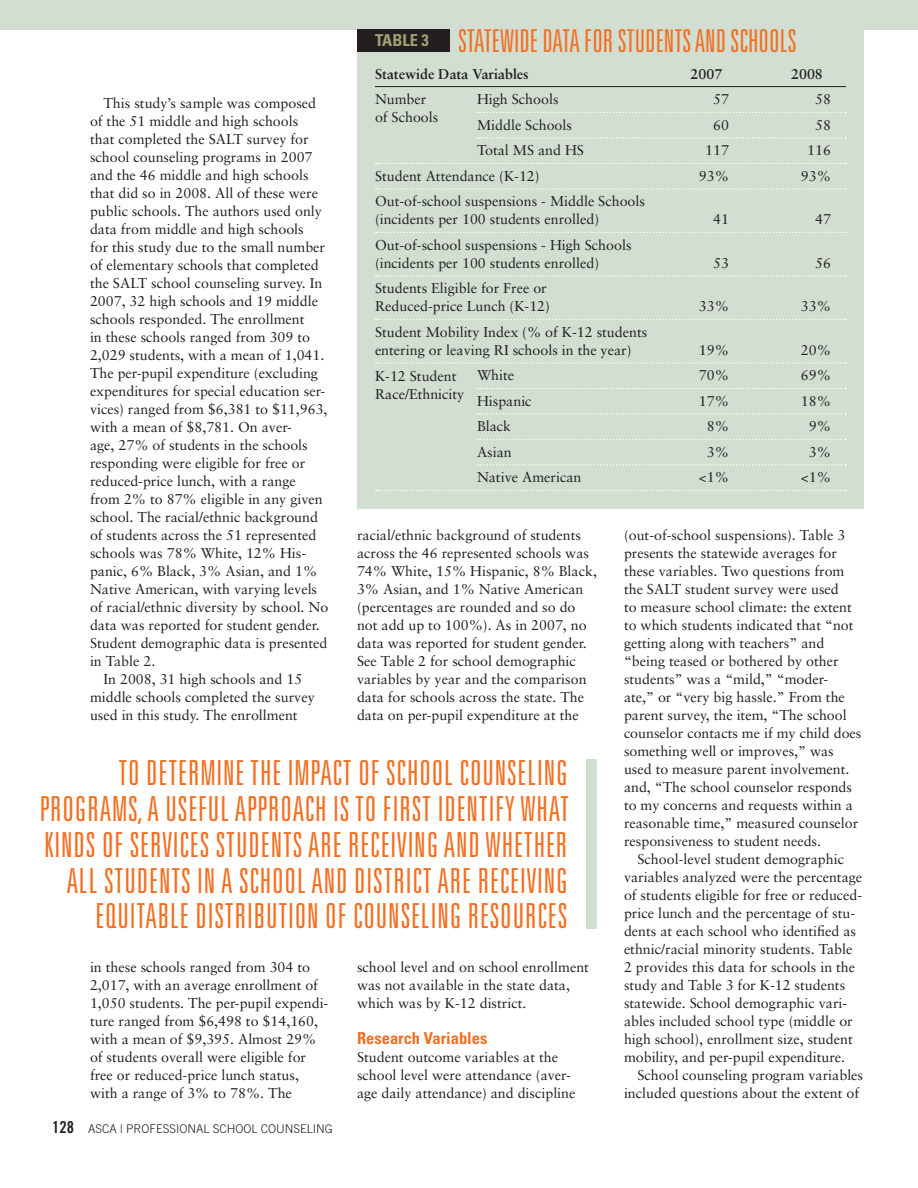
<style>
.page{position:relative;width:918px;height:1188px;background:#fff}
.page>*{position:absolute;margin:0;border:0;box-sizing:border-box;transform-origin:0 0}
.t1{font:300 ultra-condensed 34.5px/36px "Univers";letter-spacing:.025em;color:#f36f21;text-align:right}
.t2{font:300 ultra-condensed 31.5px "Univers";color:#f36f21}
.t3{font:700 condensed 16.5px "Univers";color:#f36f21}
.t4{font:700 condensed 16.5px "Univers";color:#9ea374}
.t5{font:14.25px/18px "Sabon";color:#231f20}
.t6{font:700 14.25px "Sabon";color:#231f20}
.t7{font:300 12px "Trade Gothic";color:#231f20}
.s1{font-family:"Trade Gothic Bold Cond Twenty";font-weight:400;font-size:16.5px}
</style>
<div class="page">
<div style="left:0;top:0;width:918px;height:29px;background:#d1ded1"></div>
<div style="left:357px;top:10px;width:507px;height:499px;background:#d1ded1"></div>
<hr style="left:375px;top:86px;width:471px;height:1px;background:#231f20">
<svg style="left:478px;top:112px;width:368px;height:1px"></svg>
<svg style="left:478px;top:137px;width:368px;height:2px"></svg>
<svg style="left:376px;top:163px;width:470px;height:1px"></svg>
<svg style="left:376px;top:188px;width:470px;height:2px"></svg>
<svg style="left:376px;top:232px;width:470px;height:1px"></svg>
<svg style="left:376px;top:275px;width:470px;height:2px"></svg>
<svg style="left:376px;top:319px;width:470px;height:1px"></svg>
<svg style="left:376px;top:362px;width:470px;height:2px"></svg>
<svg style="left:478px;top:388px;width:368px;height:1px"></svg>
<svg style="left:478px;top:413px;width:368px;height:2px"></svg>
<svg style="left:478px;top:439px;width:368px;height:1px"></svg>
<svg style="left:478px;top:464px;width:368px;height:2px"></svg>
<svg style="left:376px;top:490px;width:470px;height:1px"></svg>
<div style="left:357px;top:29px;width:92px;height:23px;background:#231f20"></div>
<div style="left:587px;top:760px;width:10px;height:169px;background:#d1ded1"></div>
<h2 class="t2" style="left:458px;top:24px;width:340px">STATEWIDE DATA FOR STUDENTS AND SCHOOLS</h2>
<p class="t6" style="left:375px;top:65px;width:155px">Statewide Data Variables</p>
<p class="t6" style="left:691px;top:65px;width:33px">2007</p>
<p class="t6" style="left:791px;top:65px;width:33px">2008</p>
<p class="t5" style="left:477px;top:90px;width:83px">High Schools</p>
<p class="t5" style="left:713px;top:90px;width:17px">57</p>
<p class="t5" style="left:815px;top:90px;width:17px">58</p>
<p class="t5" style="left:477px;top:116px;width:97px">Middle Schools</p>
<p class="t5" style="left:713px;top:116px;width:17px">60</p>
<p class="t5" style="left:815px;top:116px;width:17px">58</p>
<p class="t5" style="left:477px;top:141px;width:109px">Total MS and HS</p>
<p class="t5" style="left:705px;top:141px;width:25px">117</p>
<p class="t5" style="left:807px;top:141px;width:25px">116</p>
<p class="t5" style="left:375px;top:167px;width:166px">Student Attendance (K-12)</p>
<p class="t5" style="left:699px;top:167px;width:32px">93%</p>
<p class="t5" style="left:801px;top:167px;width:32px">93%</p>
<p class="t5" style="left:375px;top:192px;width:272px">Out-of-school suspensions - Middle Schools (incidents per 100 students enrolled)</p>
<p class="t4" style="left:375px;top:30px;width:55px">TABLE 3</p>
<p class="t5" style="left:375px;top:90px;width:65px">Number of Schools</p>
<p class="t5" style="left:104px;top:94px;width:214px">This study’s sample was composed</p>
<p class="t5" style="left:90px;top:112px;width:210px">of the 51 middle and high schools</p>
<p class="t5" style="left:90px;top:130px;width:220px">that completed the SALT survey for</p>
<p class="t5" style="left:90px;top:148px;width:224px">school counseling programs in 2007</p>
<p class="t5" style="left:90px;top:166px;width:220px">and the 46 middle and high schools</p>
<p class="t5" style="left:90px;top:184px;width:230px">that did so in 2008. All of these were</p>
<p class="t5" style="left:90px;top:202px;width:234px">public schools. The authors used only</p>
<p class="t5" style="left:90px;top:220px;width:215px">data from middle and high schools</p>
<p class="t5" style="left:90px;top:238px;width:237px">for this study due to the small number</p>
<p class="t5" style="left:90px;top:256px;width:230px">of elementary schools that completed</p>
<p class="t5" style="left:90px;top:274px;width:234px">the SALT school counseling survey. In</p>
<p class="t5" style="left:90px;top:292px;width:230px">2007, 32 high schools and 19 middle</p>
<p class="t5" style="left:90px;top:310px;width:216px">schools responded. The enrollment</p>
<p class="t5" style="left:90px;top:328px;width:222px">in these schools ranged from 309 to</p>
<p class="t5" style="left:90px;top:346px;width:236px">2,029 students, with a mean of 1,041.</p>
<p class="t5" style="left:90px;top:364px;width:230px">The per-pupil expenditure (excluding</p>
<p class="t5" style="left:90px;top:382px;width:237px">expenditures for special education ser-</p>
<p class="t5" style="left:90px;top:400px;width:239px">vices) ranged from $6,381 to $11,963,</p>
<p class="t5" style="left:90px;top:418px;width:203px">with a mean of $8,781. On aver-</p>
<p class="t5" style="left:90px;top:436px;width:219px">age, 27% of students in the schools</p>
<p class="t5" style="left:90px;top:454px;width:217px">responding were eligible for free or</p>
<p class="t5" style="left:90px;top:472px;width:207px">reduced-price lunch, with a range</p>
<p class="t5" style="left:90px;top:490px;width:234px">from 2% to 87% eligible in any given</p>
<p class="t5" style="left:90px;top:508px;width:230px">school. The racial/ethnic background</p>
<p class="t5" style="left:90px;top:526px;width:228px">of students across the 51 represented</p>
<p class="t5" style="left:90px;top:544px;width:218px">schools was 78% White, 12% His-</p>
<p class="t5" style="left:90px;top:562px;width:229px">panic, 6% Black, 3% Asian, and 1%</p>
<p class="t5" style="left:90px;top:580px;width:229px">Native American, with varying levels</p>
<p class="t5" style="left:90px;top:598px;width:240px">of racial/ethnic diversity by school. No</p>
<p class="t5" style="left:90px;top:616px;width:231px">data was reported for student gender.</p>
<p class="t5" style="left:90px;top:634px;width:239px">Student demographic data is presented</p>
<p class="t5" style="left:90px;top:652px;width:67px">in Table 2.</p>
<p class="t5" style="left:103px;top:670px;width:200px">In 2008, 31 high schools and 15</p>
<p class="t5" style="left:90px;top:688px;width:226px">middle schools completed the survey</p>
<p class="t5" style="left:90px;top:706px;width:209px">used in this study. The enrollment</p>
<p class="t5" style="left:713px;top:210px;width:17px">41</p>
<p class="t5" style="left:815px;top:210px;width:17px">47</p>
<p class="t5" style="left:375px;top:236px;width:258px">Out-of-school suspensions - High Schools (incidents per 100 students enrolled)</p>
<p class="t5" style="left:713px;top:254px;width:17px">53</p>
<p class="t5" style="left:815px;top:254px;width:17px">56</p>
<p class="t5" style="left:375px;top:279px;width:176px">Students Eligible for Free or<br>Reduced-price Lunch (K-12)</p>
<p class="t5" style="left:699px;top:297px;width:32px">33%</p>
<p class="t5" style="left:801px;top:297px;width:32px">33%</p>
<p class="t5" style="left:375px;top:323px;width:274px">Student Mobility Index (% of K-12 students entering or leaving RI schools in the year)</p>
<p class="t5" style="left:699px;top:341px;width:32px">19%</p>
<p class="t5" style="left:801px;top:341px;width:32px">20%</p>
<p class="t5" style="left:477px;top:366px;width:39px">White</p>
<p class="t5" style="left:699px;top:366px;width:32px">70%</p>
<p class="t5" style="left:801px;top:366px;width:32px">69%</p>
<p class="t5" style="left:477px;top:392px;width:56px">Hispanic</p>
<p class="t5" style="left:699px;top:392px;width:32px">17%</p>
<p class="t5" style="left:801px;top:392px;width:32px">18%</p>
<p class="t5" style="left:477px;top:417px;width:36px">Black</p>
<p class="t5" style="left:707px;top:417px;width:24px">8%</p>
<p class="t5" style="left:809px;top:417px;width:24px">9%</p>
<p class="t5" style="left:477px;top:443px;width:36px">Asian</p>
<p class="t5" style="left:707px;top:443px;width:24px">3%</p>
<p class="t5" style="left:809px;top:443px;width:24px">3%</p>
<p class="t5" style="left:477px;top:468px;width:106px">Native American</p>
<p class="t5" style="left:699px;top:468px;width:32px">&lt;1%</p>
<p class="t5" style="left:801px;top:468px;width:32px">&lt;1%</p>
<p class="t5" style="left:375px;top:367px;width:91px">K-12 Student<br>Race/Ethnicity</p>
<p class="t5" style="left:357px;top:526px;width:241px">racial/ethnic background of students across the 46 represented schools was 74% White, 15% Hispanic, 8% Black, 3% Asian, and 1% Native American (percentages are rounded and so do not add up to 100%). As in 2007, no data was reported for student gender.<br>See Table 2 for school demographic variables by year and the comparison data for schools across the state. The data on per-pupil expenditure at the</p>
<p class="t5" style="left:624px;top:526px;width:239px">(out-of-school suspensions). Table 3 presents the statewide averages for these variables. Two questions from the SALT student survey were used<br>to measure school climate: the extent to which students indicated that “not getting along with teachers” and “being teased or bothered by other students” was a “mild,” “moder&shy;ate,” or “very big hassle.” From the parent survey, the item, “The school counselor contacts me if my child does something well or improves,” was used to measure parent involvement. and, “The school counselor responds to my concerns and requests within a reasonable time,” measured counselor responsiveness to student needs.</p>
<p class="t5" style="left:624px;top:850px;width:240px;text-indent:13px">School-level student demographic variables analyzed were the percentage of students eligible for free or reduced&shy;price lunch and the percentage of stu&shy;dents at each school who identified as ethnic/racial minority students. Table 2 provides this data for schools in the study and Table 3 for K-12 students statewide. School demographic vari&shy;ables included school type (middle or high school), enrollment size, student mobility, and per-pupil expenditure.</p>
<p class="t5" style="left:624px;top:1066px;width:241px;text-align:right">School counseling program variables included questions about the extent of</p>
<p class="t1" style="left:40px;top:754px;width:531px">TO DETERMINE THE IMPACT OF SCHOOL COUNSELING PROGRAMS, A USEFUL APPROACH IS TO FIRST IDENTIFY WHAT KINDS OF SERVICES STUDENTS ARE RECEIVING AND WHETHER ALL STUDENTS IN A SCHOOL AND DISTRICT ARE RECEIVING EQUITABLE DISTRIBUTION OF COUNSELING RESOURCES</p>
<p class="t5" style="left:357px;top:958px;width:234px">school level and on school enrollment was not available in the state data, which was by K-12 district.</p>
<p class="t3" style="left:357px;top:1028px;width:132px">Research Variables</p>
<p class="t5" style="left:357px;top:1048px;width:220px">Student outcome variables at the school level were attendance (aver&shy;age daily attendance) and discipline</p>
<p class="t5" style="left:90px;top:958px;width:240px">in these schools ranged from 304 to 2,017, with an average enrollment of 1,050 students. The per-pupil expendi&shy;ture ranged from $6,498 to $14,160, with a mean of $9,395. Almost 29% of students overall were eligible for free or reduced-price lunch status, with a range of 3% to 78%. The</p>
<p class="t7" style="left:52px;top:1122px;width:45px"><span class="s1">128</span> ASCA</p>
<p class="t7" style="left:120px;top:1122px;width:68px">| PROFESSIONAL</p>
<p class="t7" style="left:213px;top:1122px;width:31px">SCHOOL</p>
<p class="t7" style="left:261px;top:1122px;width:16px">COUNSEL</p>
<p class="t7" style="left:313px;top:1122px;width:22px">ING</p>
</div>
